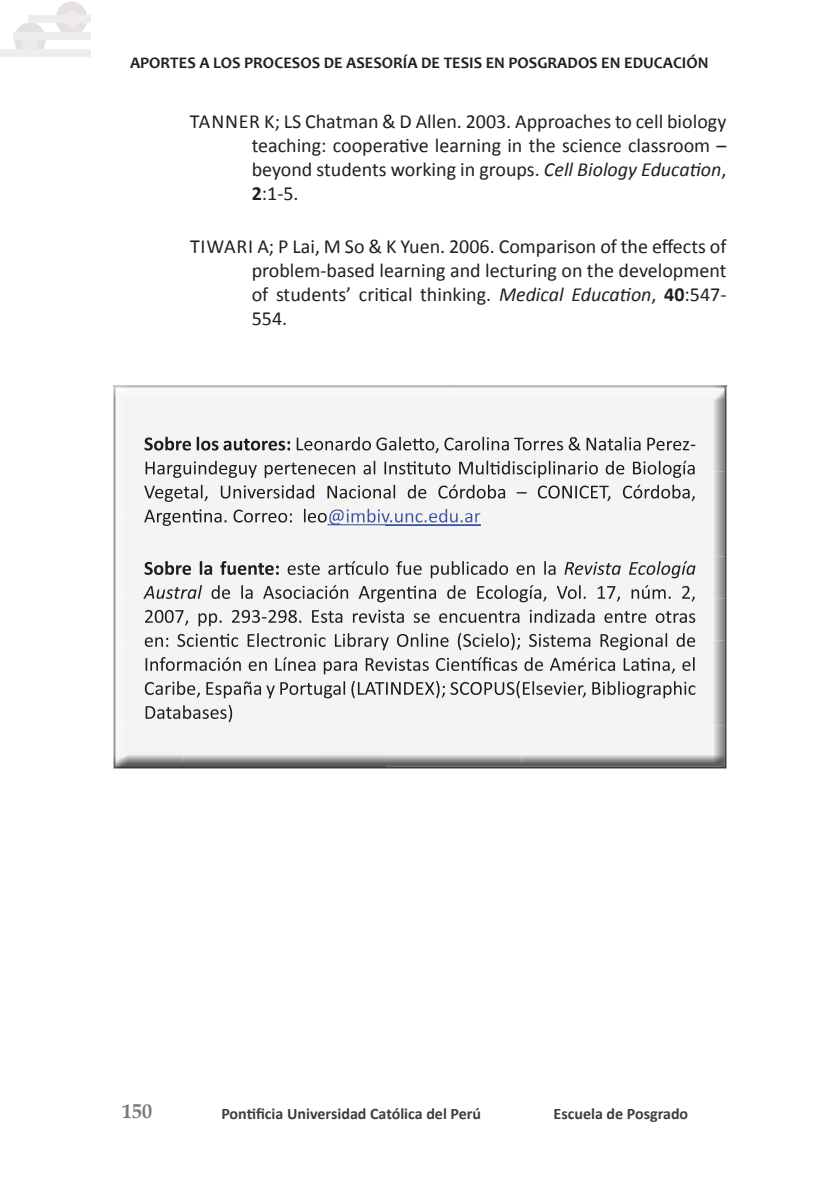
<style>
.page{position:relative;width:840px;height:1191px;background:#fff}
.page>*{position:absolute;margin:0;border:0;box-sizing:border-box;transform-origin:0 0}
.t1{font:20px/24px "Calibri";color:#231f20;text-align:justify}
.t2{font:700 20px "Book Antiqua";color:#76787b}
.t3{font:700 16.2px "Candara";color:#231f20}
.t4{font:700 16px "Calibri";color:#3e3e3f}
.s1{font-style:italic}
.s2{font-weight:700}
</style>
<div class="page">
<svg style="left:56px;top:1px;width:31px;height:31px"></svg>
<svg style="left:14px;top:22px;width:32px;height:27px"></svg>
<div style="left:22px;top:32px;width:16px;height:21px;background:#ecebe9;border-radius:50%"></div>
<div style="left:64px;top:10px;width:16px;height:18px;background:#ecebe9;border-radius:50%"></div>
<div style="left:13px;top:32px;width:77px;height:8px;background:#efedec"></div>
<div style="left:28px;top:15px;width:62px;height:7px;background:#efedec"></div>
<div style="left:0;top:49px;width:91px;height:8px;background:#efedec"></div>
<img style="left:113px;top:386px;width:613px;height:382px">
<p class="t3" style="left:130px;top:53px;width:579px">APORTES A LOS PROCESOS DE ASESORÍA DE TESIS EN POSGRADOS EN EDUCACIÓN</p>
<p class="t1" style="left:251px;top:110px;width:476px;text-indent:-62px">TANNER K; LS Chatman &amp; D Allen. 2003. Approaches to cell biology teaching: cooperative learning in the science classroom – beyond students working in groups. <span class="s1">Cell Biology Education</span>, <span class="s2">2</span>:1-5.</p>
<p class="t1" style="left:251px;top:234px;width:476px;text-indent:-62px">TIWARI A; P Lai, M So &amp; K Yuen. 2006. Comparison of the effects of problem-based learning and lecturing on the development of students’ critical thinking. <span class="s1">Medical Education</span>, <span class="s2">40</span>:547- 554.</p>
<p class="t2" style="left:122px;top:1097px;width:31px">150</p>
<p class="t4" style="left:221px;top:1103px;width:261px">Pontificia Universidad Católica del Perú</p>
<p class="t4" style="left:553px;top:1103px;width:136px">Escuela de Posgrado</p>
</div>
